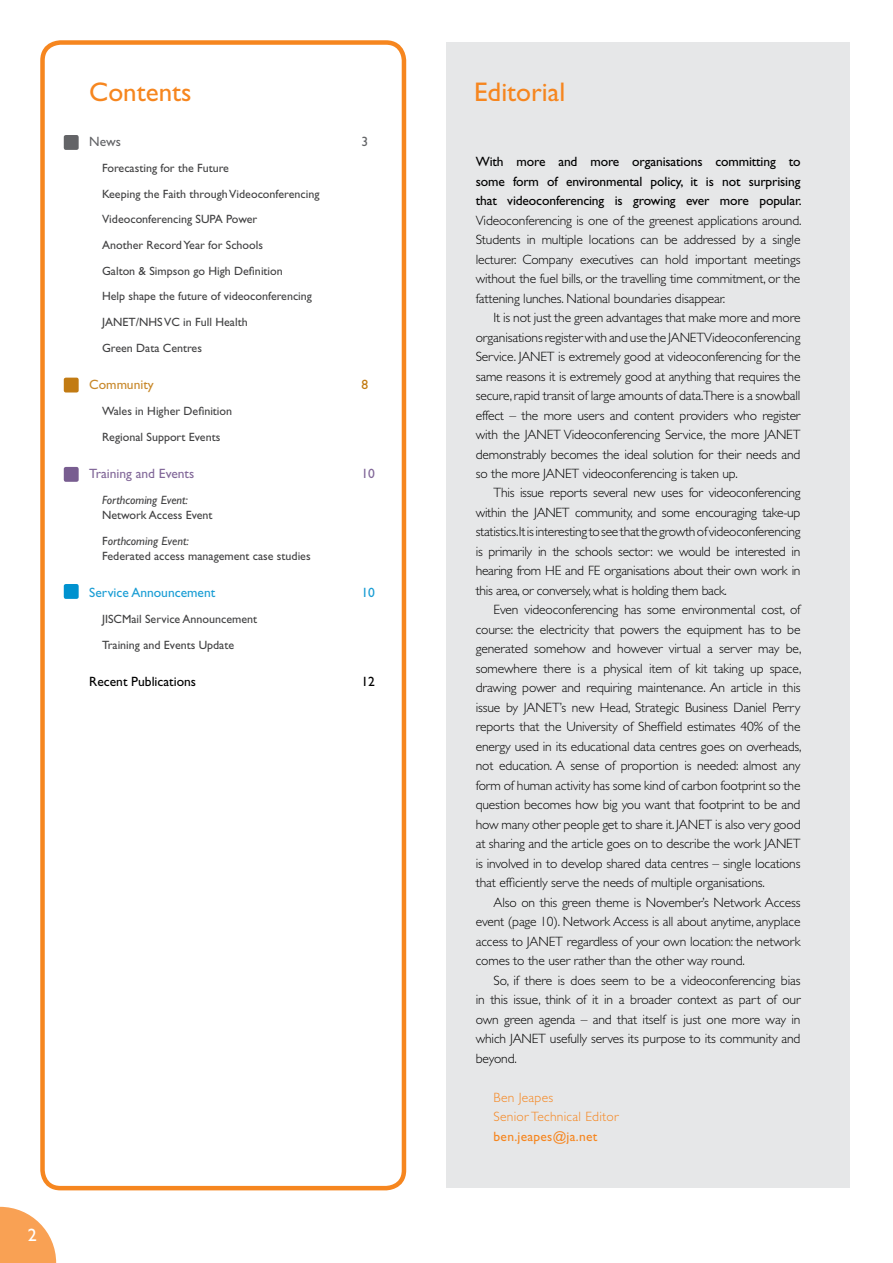
<style>
.page{position:relative;width:893px;height:1263px;background:#fff}
.page>*{position:absolute;margin:0;border:0;box-sizing:border-box;transform-origin:0 0}
.t1{font:27px "Gill Sans";color:#f6861f}
.t2{font:18px "Gill Sans";color:#fff}
.t3{font:300 13.5px/19.5px "Gill Sans";letter-spacing:-.01em;color:#000;text-align:justify}
.t4{font:13.5px/19.5px "Gill Sans";letter-spacing:-.01em;color:#000;text-align:justify}
.t5{font:300 13.5px/19.5px "Gill Sans";letter-spacing:.02em;color:#f6861f}
.t6{font:13.5px "Gill Sans";color:#1a9dd4}
.t7{font:13.5px "Gill Sans";color:#826899}
.t8{font:13.5px "Gill Sans";letter-spacing:.02em;color:#f6861f}
.t9{font:13.5px "Gill Sans";color:#c8882a}
.t10{font:13.5px "Gill Sans";color:#636467}
.t11{font:13.5px "Gill Sans";color:#c27b13}
.t12{font:12px/25.7px "Gill Sans";color:#414142}
.t13{font:italic 12px "Gill Sans";color:#414142}
.s1{font-style:italic}
</style>
<div class="page">
<div style="left:40px;top:40px;width:366px;height:1150px;border:4px solid #f6861f;border-radius:18px"></div>
<svg style="left:0;top:1207px;width:56px;height:56px"></svg>
<div style="left:446px;top:43px;width:404px;height:1145px;background:#e6e7e8"></div>
<div style="left:64px;top:135px;width:15px;height:15px;background:#636467;border-radius:2px"></div>
<div style="left:64px;top:378px;width:15px;height:14px;background:#c27b13;border-radius:2px"></div>
<div style="left:64px;top:467px;width:15px;height:15px;background:#785d90;border-radius:2px"></div>
<div style="left:64px;top:584px;width:15px;height:15px;background:#0092cf;border-radius:2px"></div>
<h1 class="t1" style="left:89px;top:76px;width:104px">Contents</h1>
<p class="t10" style="left:89px;top:134px;width:33px">News</p>
<p class="t10" style="left:361px;top:134px;width:8px">3</p>
<p class="t12" style="left:102px;top:155px;width:219px">Forecasting for the Future<br>Keeping the Faith through Videoconferencing<br>Videoconferencing SUPA Power<br>Another Record Year for Schools<br>Galton &amp; Simpson go High Definition<br>Help shape the future of videoconferencing<br>JANET/NHS VC in Full Health<br>Green Data Centres</p>
<p class="t9" style="left:89px;top:377px;width:66px">Community</p>
<p class="t11" style="left:361px;top:377px;width:8px">8</p>
<p class="t12" style="left:102px;top:398px;width:132px">Wales in Higher Definition<br>Regional Support Events</p>
<p class="t7" style="left:89px;top:466px;width:106px">Training and Events</p>
<p class="t7" style="left:361px;top:466px;width:15px">10</p>
<p class="t13" style="left:102px;top:493px;width:87px">Forthcoming Event:</p>
<p class="t12" style="left:102px;top:502px;width:112px">Network Access Event<br>F<span class="s1">orthcoming Event:</span></p>
<p class="t12" style="left:102px;top:543px;width:210px">Federated access management case studies</p>
<p class="t6" style="left:89px;top:585px;width:128px">Service Announcement</p>
<p class="t6" style="left:361px;top:585px;width:15px">10</p>
<p class="t12" style="left:102px;top:606px;width:157px">JISCMail Service Announcement<br>Training and Events Update</p>
<p class="t4" style="left:89px;top:672px;width:108px">Recent Publications</p>
<p class="t4" style="left:361px;top:672px;width:15px">12</p>
<h2 class="t2" style="left:28px;top:1225px;width:10px">2</h2>
<h1 class="t1" style="left:474px;top:76px;width:93px">Editorial</h1>
<p class="t4" style="left:476px;top:152px;width:328px">With more and more organisations committing to some form of environmental policy, it is not surprising that videoconferencing is growing ever more popular.</p>
<p class="t3" style="left:476px;top:210px;width:327px">Videoconferencing is one of the greenest applications around.<br>Students in multiple locations can be addressed by a single lecturer. Company executives can hold important meetings without the fuel bills, or the travelling time commitment, or the fattening lunches. National boundaries disappear.</p>
<p class="t3" style="left:476px;top:308px;width:326px;text-indent:18px">It is not just the green advantages that make more and more organisations register with and use the JANET Videoconferencing Service. JANET is extremely good at videoconferencing for the same reasons it is extremely good at anything that requires the secure, rapid transit of large amounts of data.There is a snowball effect – the more users and content providers who register with the JANET Videoconferencing Service, the more JANET demonstrably becomes the ideal solution for their needs and so the more JANET videoconferencing is taken up.</p>
<p class="t3" style="left:476px;top:483px;width:326px;text-indent:18px">This issue reports several new uses for videoconferencing within the JANET community, and some encouraging take-up statistics.It is interesting to see that the growth of videoconferencing is primarily in the schools sector: we would be interested in hearing from HE and FE organisations about their own work in this area, or conversely, what is holding them back.</p>
<p class="t3" style="left:476px;top:600px;width:327px;text-indent:18px">Even videoconferencing has some environmental cost, of course: the electricity that powers the equipment has to be generated somehow and however virtual a server may be, somewhere there is a physical item of kit taking up space, drawing power and requiring maintenance. An article in this issue by JANET’s new Head, Strategic Business Daniel Perry reports that the University of Sheffield estimates 40% of the energy used in its educational data centres goes on overheads, not education. A sense of proportion is needed: almost any form of human activity has some kind of carbon footprint so the question becomes how big you want that footprint to be and how many other people get to share it. JANET is also very good at sharing and the article goes on to describe the work JANET is involved in to develop shared data centres – single locations that efficiently serve the needs of multiple organisations.</p>
<p class="t3" style="left:476px;top:893px;width:326px;text-indent:18px">Also on this green theme is November’s Network Access event (page 10). Network Access is all about anytime, anyplace access to JANET regardless of your own location: the network comes to the user rather than the other way round.</p>
<p class="t3" style="left:476px;top:971px;width:326px;text-indent:18px">So, if there is does seem to be a videoconferencing bias in this issue, think of it in a broader context as part of our own green agenda – and that itself is just one more way in which JANET usefully serves its purpose to its community and beyond.</p>
<p class="t5" style="left:494px;top:1088px;width:127px">Ben Jeapes<br>Senior Technical Editor</p>
<p class="t8" style="left:494px;top:1128px;width:105px">ben.jeapes@ja.net</p>
</div>
